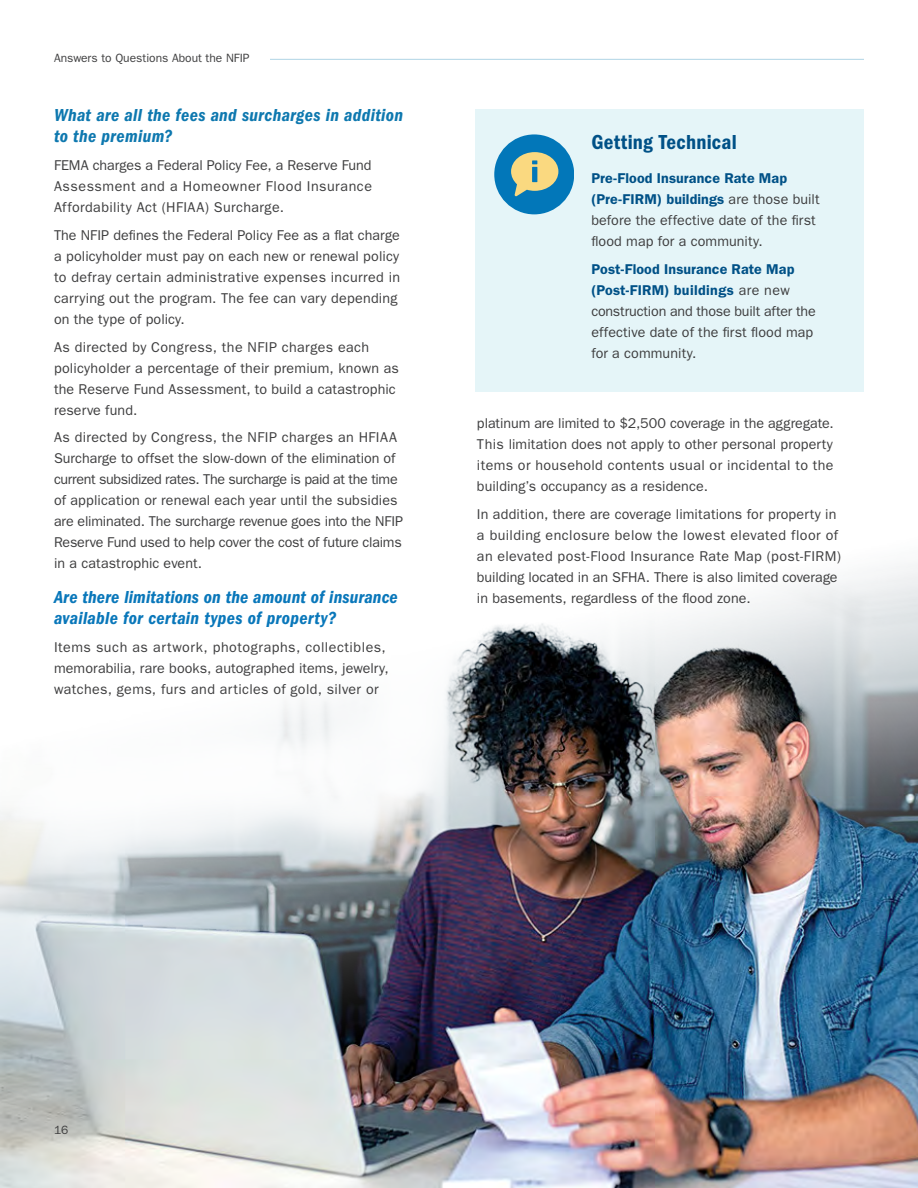
<style>
.page{position:relative;width:918px;height:1188px;background:#fff}
.page>*{position:absolute;margin:0;border:0;box-sizing:border-box;transform-origin:0 0}
.t1{font:21px "ITC Franklin Gothic Std Dm Cd";letter-spacing:.015em;color:#005187}
.t2{font:18px/21px "ITC Franklin Gothic Std Dm Cd It";letter-spacing:.015em;color:#0977ba}
.t3{font:18px/21px "ITC Franklin Gothic Std Dm Cd It";letter-spacing:.02em;color:#0e78af}
.Body_Text{font:14.25px/21px "ITC Franklin Gothic Std";letter-spacing:.02em;color:#3e3e3f}
.Body_Text_Last{font:14.25px/21px "ITC Franklin Gothic Std";color:#3e3e3f}
.Call-Out_Body{font:14.25px/21px "ITC Franklin Gothic Std";letter-spacing:.005em;color:#3e3e3f}
.t4{font:12px "ITC Franklin Gothic Std";color:#3e3e3f}
.s1{font-weight:600;color:#005187}
</style>
<div class="page">
<img style="left:0;top:563px;width:918px;height:625px">
<hr style="left:270px;top:59px;width:594px;height:1px;background:#b8d9e8">
<div style="left:476px;top:109px;width:388px;height:283px;background:#e5f5f8"></div>
<div style="left:494px;top:135px;width:80px;height:79px;background:#0277b9;border-radius:50%"></div>
<svg style="left:511px;top:152px;width:47px;height:45px"></svg>
<p class="t4" style="left:54px;top:51px;width:197px">Answers to Questions About the NFIP</p>
<h6 class="t3" style="left:54px;top:105px;width:350px">What are all the fees and surcharges in addition to the premium?</h6>
<p class="Body_Text" style="left:54px;top:155px;width:320px;text-align:justify">FEMA charges a Federal Policy Fee, a Reserve Fund Assessment and a Homeowner Flood Insurance Affordability Act (HFIAA) Surcharge.</p>
<p class="Body_Text" style="left:54px;top:225px;width:348px">The NFIP defines the Federal Policy Fee as a flat charge a policyholder must pay on each new or renewal policy to defray certain administrative expenses incurred in carrying out the program. The fee can vary depending on the type of policy.</p>
<p class="Body_Text" style="left:54px;top:336px;width:346px">As directed by Congress, the NFIP charges each policyholder a percentage of their premium, known as the Reserve Fund Assessment, to build a catastrophic reserve fund.</p>
<p class="Body_Text_Last" style="left:54px;top:427px;width:351px">As directed by Congress, the NFIP charges an HFIAA Surcharge to offset the slow-down of the elimination of current subsidized rates. The surcharge is paid at the time of application or renewal each year until the subsidies are eliminated. The surcharge revenue goes into the NFIP Reserve Fund used to help cover the cost of future claims in a catastrophic event.</p>
<h6 class="t2" style="left:54px;top:586px;width:345px">Are there limitations on the amount of insurance available for certain types of property?</h6>
<p class="Body_Text" style="left:54px;top:636px;width:336px">Items such as artwork, photographs, collectibles, memorabilia, rare books, autographed items, jewelry, watches, gems, furs and articles of gold, silver or</p>
<h6 class="t1" style="left:591px;top:130px;width:147px">Getting Technical</h6>
<p class="Call-Out_Body" style="left:591px;top:168px;width:230px"><span class="s1">Pre-Flood Insurance Rate Map (Pre-FIRM) buildings</span> are those built before the effective date of the first flood map for a community.</p>
<p class="Call-Out_Body" style="left:591px;top:259px;width:226px"><span class="s1">Post-Flood Insurance Rate Map (Post-FIRM) buildings</span> are new construction and those built after the effective date of the first flood map for a community.</p>
<p class="Body_Text" style="left:477px;top:413px;width:358px;text-align:justify">platinum are limited to $2,500 coverage in the aggregate.<br>This limitation does not apply to other personal property items or household contents usual or incidental to the building’s occupancy as a residence.</p>
<p class="Body_Text" style="left:477px;top:504px;width:365px">In addition, there are coverage limitations for property in a building enclosure below the lowest elevated floor of an elevated post-Flood Insurance Rate Map (post-FIRM) building located in an SFHA. There is also limited coverage in basements, regardless of the flood zone.</p>
<p class="t4" style="left:54px;top:1123px;width:16px">16</p>
</div>
